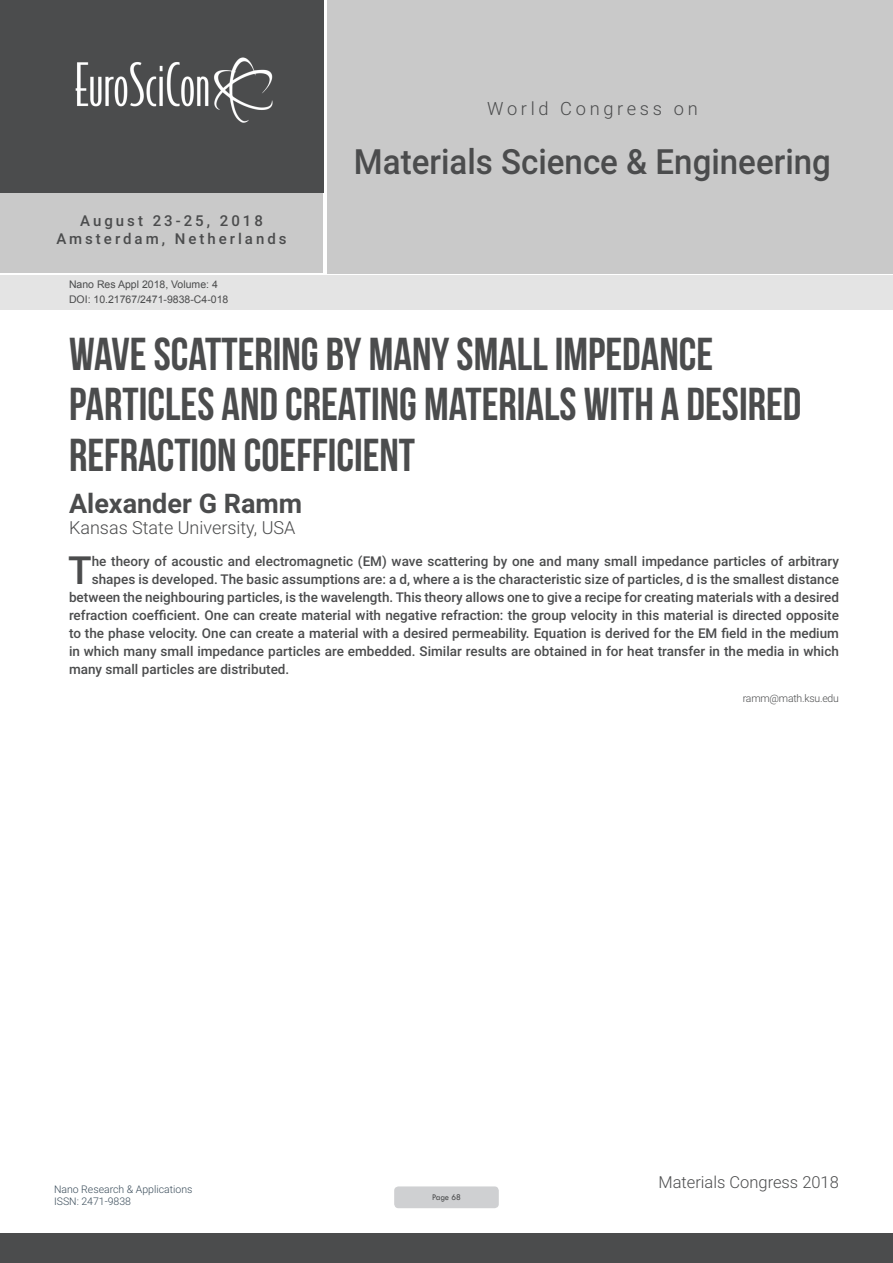
<style>
.page{position:relative;width:893px;height:1263px;background:#fff}
.page>*{position:absolute;margin:0;border:0;box-sizing:border-box;transform-origin:0 0}
.t1{font:46.05px/50.7px "Bebas Neue";color:#4b4c4d}
.Abstract{font:500 38.85px "Roboto";color:#4b4c4d}
.t2{font:500 34.8px "Roboto";color:#4b4c4d;scale:.95 1}
.t3{font:700 27px "Roboto";color:#4b4c4d}
.t4{font:300 18.3px "Roboto";letter-spacing:.2em;color:#4b4c4d}
.t5{font:300 18px "Roboto";color:#4b4c4d}
.t6{font:300 16.5px "Roboto";color:#4b4c4d}
.t7{font:500 15px/18px "Roboto";letter-spacing:.2em;color:#4b4c4d;text-align:center}
.Abstract-2{font:500 13.5px "Roboto";color:#4b4c4d}
.t8{font:10.5px "Arial";color:#4b4c4d}
.t9{font:300 10.5px/12.6px "Roboto";color:#394b59}
.Biography{font:300 10.5px "Roboto";letter-spacing:-.02em;color:#4b4c4d}
.t10{font:9px "Tw Cen";letter-spacing:-.02em;color:#4b4c4d;scale:.95 1}
</style>
<div class="page">
<div style="left:0;top:0;width:323px;height:193px;background:#4b4c4d"></div>
<div style="left:0;top:193px;width:322px;height:80px;background:#c9c9c9"></div>
<div style="left:327px;top:0;width:566px;height:273px;background:#c9c9c9"></div>
<img style="left:75px;top:57px;width:198px;height:66px">
<div style="left:0;top:1233px;width:893px;height:30px;background:#4b4c4d"></div>
<div style="left:1px;top:275px;width:892px;height:35px;background:#e4e4e4"></div>
<div style="left:394px;top:1186px;width:105px;height:22px;background:#cfd0d2;border-radius:4px"></div>
<p class="t7" style="left:57px;top:211px;width:232px">August 23-25, 2018<br>Amsterdam, Netherlands</p>
<p class="t8" style="left:69px;top:278px;width:150px">Nano Res Appl 2018, Volume: 4</p>
<p class="t8" style="left:69px;top:292px;width:161px">DOI: 10.21767/2471-9838-C4-018</p>
<h3 class="t4" style="left:487px;top:96px;width:212px">World Congress on</h3>
<h3 class="t2" style="left:354px;top:137px;width:504px">Materials Science &amp; Engineering</h3>
<p class="t1" style="left:69px;top:328px;width:734px">WAVE SCATTERING BY MANY SMALL IMPEDANCE<br>PARTICLES AND CREATING MATERIALS WITH A DESIRED<br>REFRACTION COEFFICIENT</p>
<p class="t3" style="left:69px;top:484px;width:235px">Alexander G Ramm</p>
<p class="t5" style="left:69px;top:515px;width:228px">Kansas State University, USA</p>
<p class="Abstract" style="left:68px;top:543px;width:25px">T</p>
<p class="Abstract-2" style="left:92px;top:551px;width:749px">he theory of acoustic and electromagnetic (EM) wave scattering by one and many small impedance particles of arbitrary</p>
<p class="Abstract-2" style="left:92px;top:569px;width:749px">shapes is developed. The basic assumptions are: a d, where a is the characteristic size of particles, d is the smallest distance</p>
<p class="Abstract-2" style="left:69px;top:587px;width:771px">between the neighbouring particles, is the wavelength. This theory allows one to give a recipe for creating materials with a desired</p>
<p class="Abstract-2" style="left:69px;top:605px;width:771px">refraction coefficient. One can create material with negative refraction: the group velocity in this material is directed opposite</p>
<p class="Abstract-2" style="left:69px;top:623px;width:771px">to the phase velocity. One can create a material with a desired permeability. Equation is derived for the EM field in the medium</p>
<p class="Abstract-2" style="left:69px;top:641px;width:771px">in which many small impedance particles are embedded. Similar results are obtained in for heat transfer in the media in which</p>
<p class="Abstract-2" style="left:69px;top:659px;width:222px">many small particles are distributed.</p>
<p class="Biography" style="left:743px;top:691px;width:98px">ramm@math.ksu.edu</p>
<p class="t9" style="left:54px;top:1182px;width:140px">Nano Research &amp; Applications<br>ISSN: 2471-9838</p>
<p class="t10" style="left:432px;top:1192px;width:32px">Page 68</p>
<p class="t6" style="left:658px;top:1170px;width:182px">Materials Congress 2018</p>
</div>
